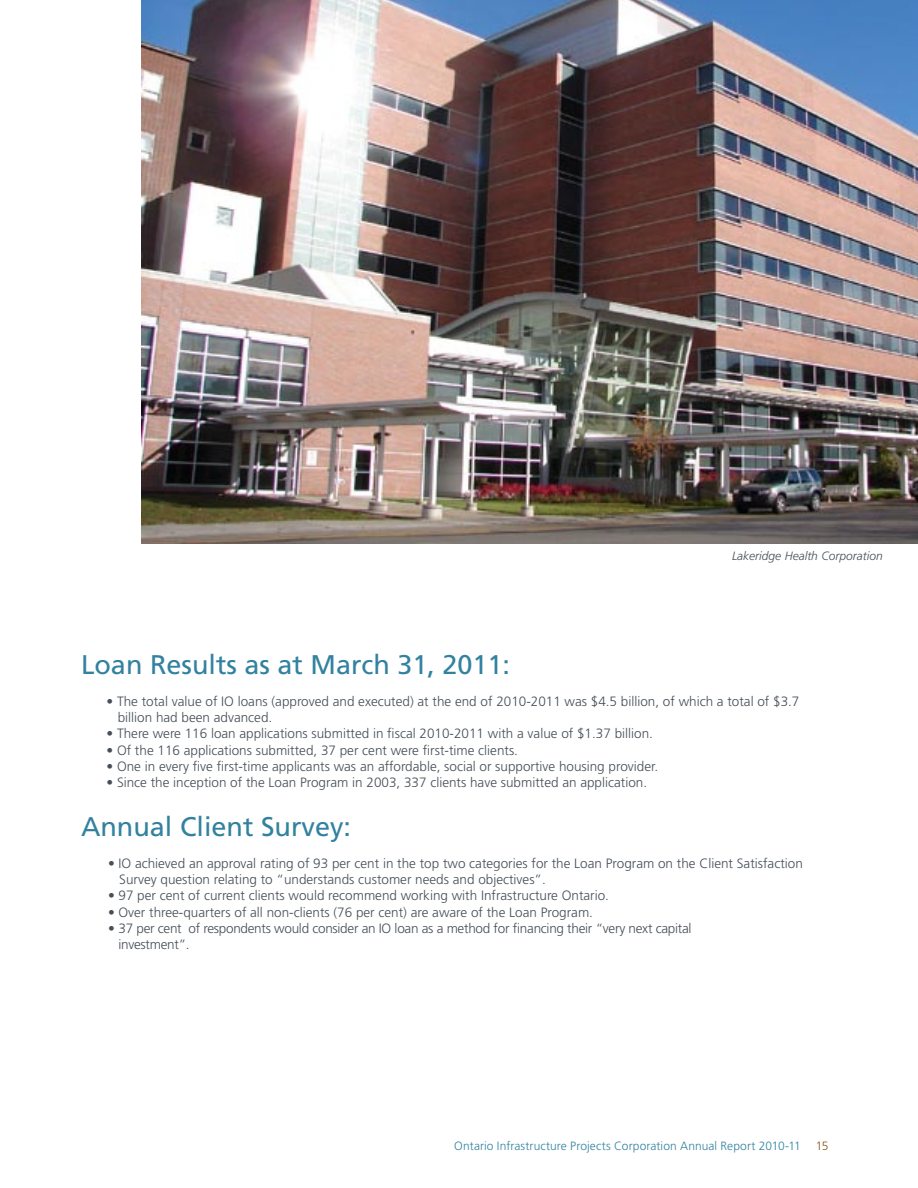
<style>
.page{position:relative;width:918px;height:1188px;background:#fff}
.page>*{position:absolute;margin:0;border:0;box-sizing:border-box;transform-origin:0 0}
.t1{font:27px "Frutiger";color:#32829f}
.t2{font:300 13.5px "Frutiger";color:#464e58}
.t3{font:300 13.5px "Frutiger";letter-spacing:-.02em;color:#464e58}
.t4{font:300 12px "Frutiger";letter-spacing:.01em;color:#32829f}
.t5{font:italic 300 12px "Frutiger";color:#464e58}
.t6{font:300 12px "Frutiger";color:#865516}
</style>
<div class="page">
<img style="left:142px;top:0;width:776px;height:543px">
<p class="t5" style="left:732px;top:548px;width:152px">Lakeridge Health Corporation</p>
<p class="t1" style="left:81px;top:648px;width:431px">Loan Results as at March 31, 2011:</p>
<p class="t2" style="left:106px;top:694px;width:694px">• The total value of IO loans (approved and executed) at the end of 2010-2011 was $4.5 billion, of which a total of $3.7</p>
<p class="t2" style="left:118px;top:710px;width:156px">billion had been advanced.</p>
<p class="t2" style="left:106px;top:726px;width:548px">• There were 116 loan applications submitted in fiscal 2010-2011 with a value of $1.37 billion.</p>
<p class="t2" style="left:106px;top:742px;width:413px">• Of the 116 applications submitted, 37 per cent were first-time clients.</p>
<p class="t2" style="left:106px;top:759px;width:553px">• One in every five first-time applicants was an affordable, social or supportive housing provider.</p>
<p class="t2" style="left:106px;top:775px;width:542px">• Since the inception of the Loan Program in 2003, 337 clients have submitted an application.</p>
<p class="t1" style="left:81px;top:810px;width:272px">Annual Client Survey:</p>
<p class="t2" style="left:108px;top:856px;width:696px">• IO achieved an approval rating of 93 per cent in the top two categories for the Loan Program on the Client Satisfaction</p>
<p class="t2" style="left:119px;top:872px;width:428px">Survey question relating to “understands customer needs and objectives”.</p>
<p class="t2" style="left:108px;top:888px;width:503px">• 97 per cent of current clients would recommend working with Infrastructure Ontario.</p>
<p class="t2" style="left:108px;top:904px;width:487px">• Over three-quarters of all non-clients (76 per cent) are aware of the Loan Program.</p>
<p class="t3" style="left:108px;top:921px;width:585px">• 37 per cent of respondents would consider an IO loan as a method for financing their “very next capital</p>
<p class="t3" style="left:118px;top:937px;width:73px">investment”.</p>
<p class="t4" style="left:454px;top:1139px;width:348px">Ontario Infrastructure Projects Corporation Annual Report 2010-11</p>
<p class="t6" style="left:816px;top:1139px;width:14px">15</p>
</div>
